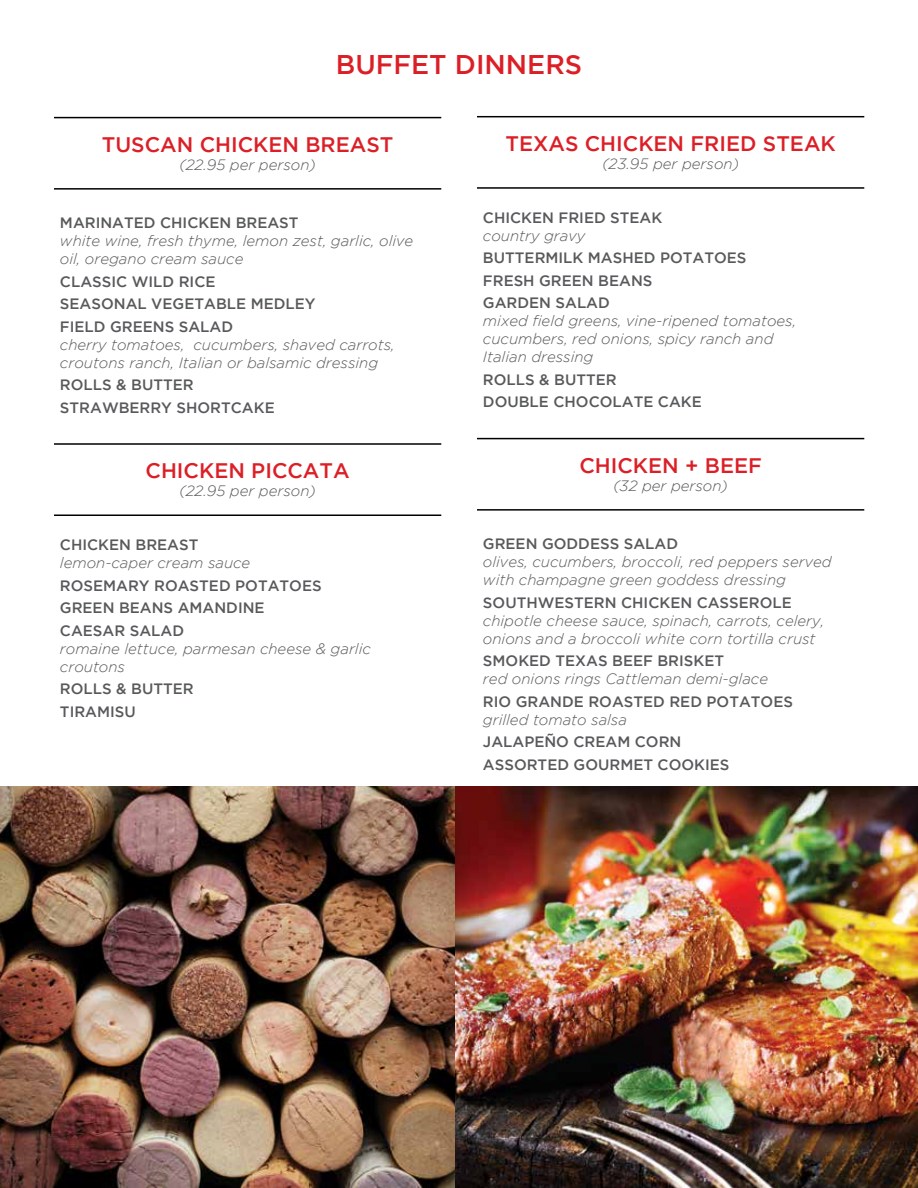
<style>
.page{position:relative;width:918px;height:1188px;background:#fff}
.page>*{position:absolute;margin:0;border:0;box-sizing:border-box;transform-origin:0 0}
.t1{font:500 27px "Gotham";color:#dc1f26}
.t2{font:500 21px "Gotham";color:#dc1f26}
.t3{font:italic 300 15px/18px "Gotham";color:#58595b}
.t4{font:500 15px/22.5px "Gotham";color:#58595b}
</style>
<div class="page">
<hr style="left:54px;top:443px;width:387px;height:2px;background:#000">
<hr style="left:54px;top:514px;width:387px;height:2px;background:#000">
<hr style="left:54px;top:117px;width:387px;height:1px;background:#000">
<hr style="left:54px;top:188px;width:387px;height:2px;background:#000">
<hr style="left:477px;top:438px;width:387px;height:1px;background:#000">
<hr style="left:477px;top:509px;width:387px;height:2px;background:#000">
<hr style="left:477px;top:116px;width:387px;height:1px;background:#000">
<hr style="left:477px;top:187px;width:387px;height:2px;background:#000">
<img style="left:0;top:787px;width:918px;height:401px">
<h1 class="t1" style="left:336px;top:49px;width:248px">BUFFET DINNERS</h1>
<h2 class="t2" style="left:102px;top:133px;width:293px">TUSCAN CHICKEN BREAST</h2>
<p class="t3" style="left:179px;top:156px;width:138px">(22.95 per person)</p>
<p class="t4" style="left:60px;top:211px;width:240px">MARINATED CHICKEN BREAST</p>
<p class="t3" style="left:60px;top:232px;width:355px">white wine, fresh thyme, lemon zest, garlic, olive oil, oregano cream sauce</p>
<p class="t4" style="left:60px;top:270px;width:257px">CLASSIC WILD RICE<br>SEASONAL VEGETABLE MEDLEY<br>FIELD GREENS SALAD</p>
<p class="t3" style="left:60px;top:336px;width:336px">cherry tomatoes, cucumbers, shaved carrots, croutons ranch, Italian or balsamic dressing</p>
<p class="t4" style="left:60px;top:373px;width:216px">ROLLS &amp; BUTTER<br>STRAWBERRY SHORTCAKE</p>
<h2 class="t2" style="left:146px;top:459px;width:206px">CHICKEN PICCATA</h2>
<p class="t3" style="left:179px;top:482px;width:138px">(22.95 per person)</p>
<p class="t4" style="left:60px;top:533px;width:140px">CHICKEN BREAST</p>
<p class="t3" style="left:60px;top:554px;width:192px">lemon-caper cream sauce</p>
<p class="t4" style="left:60px;top:574px;width:263px">ROSEMARY ROASTED POTATOES<br>GREEN BEANS AMANDINE<br>CAESAR SALAD</p>
<p class="t3" style="left:60px;top:639px;width:312px">romaine lettuce, parmesan cheese &amp; garlic croutons</p>
<p class="t4" style="left:60px;top:677px;width:135px">ROLLS &amp; BUTTER<br>TIRAMISU</p>
<h2 class="t2" style="left:505px;top:132px;width:332px">TEXAS CHICKEN FRIED STEAK</h2>
<p class="t3" style="left:602px;top:155px;width:138px">(23.95 per person)</p>
<p class="t4" style="left:483px;top:206px;width:181px">CHICKEN FRIED STEAK</p>
<p class="t3" style="left:483px;top:227px;width:104px">country gravy</p>
<p class="t4" style="left:483px;top:247px;width:265px">BUTTERMILK MASHED POTATOES<br>FRESH GREEN BEANS<br>GARDEN SALAD</p>
<p class="t3" style="left:483px;top:312px;width:315px">mixed field greens, vine-ripened tomatoes, cucumbers, red onions, spicy ranch and<br>Italian dressing</p>
<p class="t4" style="left:483px;top:368px;width:220px">ROLLS &amp; BUTTER<br>DOUBLE CHOCOLATE CAKE</p>
<h2 class="t2" style="left:579px;top:454px;width:184px">CHICKEN + BEEF</h2>
<p class="t3" style="left:613px;top:477px;width:116px">(32 per person)</p>
<p class="t4" style="left:483px;top:532px;width:197px">GREEN GODDESS SALAD</p>
<p class="t3" style="left:483px;top:553px;width:350px">olives, cucumbers, broccoli, red peppers served with champagne green goddess dressing</p>
<p class="t4" style="left:483px;top:591px;width:310px">SOUTHWESTERN CHICKEN CASSEROLE</p>
<p class="t3" style="left:483px;top:612px;width:343px">chipotle cheese sauce, spinach, carrots, celery, onions and a broccoli white corn tortilla crust</p>
<p class="t4" style="left:483px;top:649px;width:243px">SMOKED TEXAS BEEF BRISKET</p>
<p class="t3" style="left:483px;top:670px;width:287px">red onions rings Cattleman demi-glace</p>
<p class="t4" style="left:483px;top:690px;width:312px">RIO GRANDE ROASTED RED POTATOES</p>
<p class="t3" style="left:483px;top:711px;width:145px">grilled tomato salsa</p>
<p class="t4" style="left:483px;top:730px;width:248px">JALAPEÑO CREAM CORN<br>ASSORTED GOURMET COOKIES</p>
</div>
